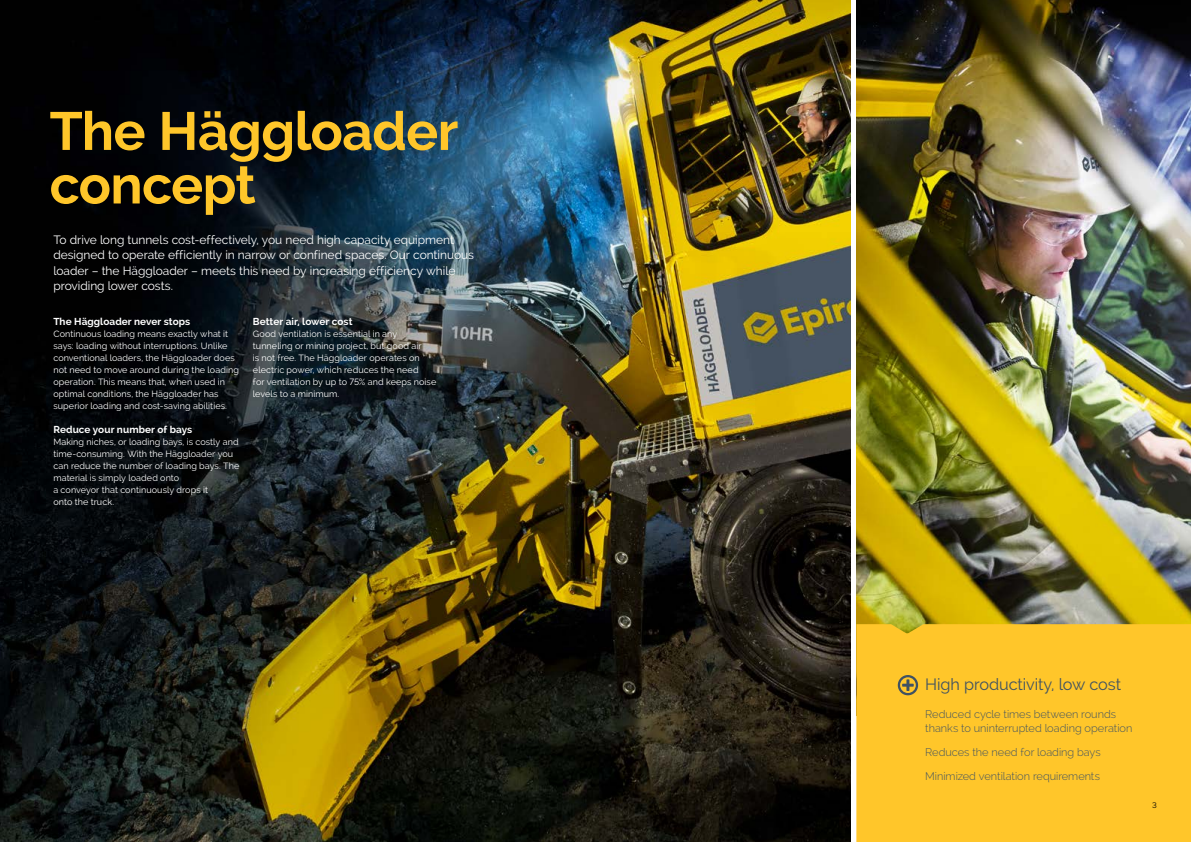
<style>
.page{position:relative;width:1191px;height:842px;background:#fff}
.page>*{position:absolute;margin:0;border:0;box-sizing:border-box;transform-origin:0 0}
.t1{font:700 53.5px/53.5px "Raleway";letter-spacing:-.015em;color:#ffc62a}
.t2{font:16.3px "Raleway";letter-spacing:-.01em;color:#405262}
.t3{font:12px/15.5px "Raleway";letter-spacing:-.005em;color:#fff}
.t4{font:300 11px/14px "Raleway";color:#405262}
.t5{font:700 10px "Raleway";letter-spacing:.005em;color:#fff}
.t6{font:9px/12px "Raleway";letter-spacing:.01em;color:#fff}
.t7{font:8px "Raleway";color:#000}
</style>
<div class="page">
<img style="left:0;top:0;width:850px;height:842px">
<img style="left:856px;top:0;width:335px;height:624px">
<div style="left:856px;top:624px;width:335px;height:218px;background:#ffc62a"></div>
<svg style="left:897px;top:675px;width:21px;height:20px"></svg>
<h1 class="t1" style="left:50px;top:105px;width:410px">The Häggloader concept</h1>
<p class="t3" style="left:53px;top:232px;width:422px">To drive long tunnels cost-effectively, you need high capacity equipment designed to operate efficiently in narrow or confined spaces. Our continuous loader – the Häggloader – meets this need by increasing efficiency while providing lower costs.</p>
<p class="t5" style="left:53px;top:315px;width:138px">The Häggloader never stops</p>
<p class="t6" style="left:53px;top:327px;width:187px">Continuous loading means exactly what it says: loading without interruptions. Unlike conventional loaders, the Häggloader does not need to move around during the loading operation. This means that, when used in optimal conditions, the Häggloader has superior loading and cost-saving abilities.</p>
<p class="t5" style="left:53px;top:423px;width:140px">Reduce your number of bays</p>
<p class="t6" style="left:53px;top:435px;width:187px">Making niches, or loading bays, is costly and time-consuming. With the Häggloader you can reduce the number of loading bays. The material is simply loaded onto<br>a conveyor that continuously drops it<br>onto the truck.</p>
<p class="t5" style="left:253px;top:315px;width:101px">Better air, lower cost</p>
<p class="t6" style="left:253px;top:327px;width:185px">Good ventilation is essential in any tunneling or mining project, but good air<br>is not free. The Häggloader operates on electric power, which reduces the need<br>for ventilation by up to 75% and keeps noise levels to a minimum.</p>
<h2 class="t2" style="left:925px;top:675px;width:197px">High productivity, low cost</h2>
<p class="t4" style="left:925px;top:707px;width:209px">Reduced cycle times between rounds thanks to uninterrupted loading operation</p>
<p class="t4" style="left:925px;top:740px;width:177px;line-height:23.9px">Reduces the need for loading bays<br>Minimized ventilation requirements</p>
<p class="t7" style="left:1152px;top:800px;width:6px">3</p>
</div>
